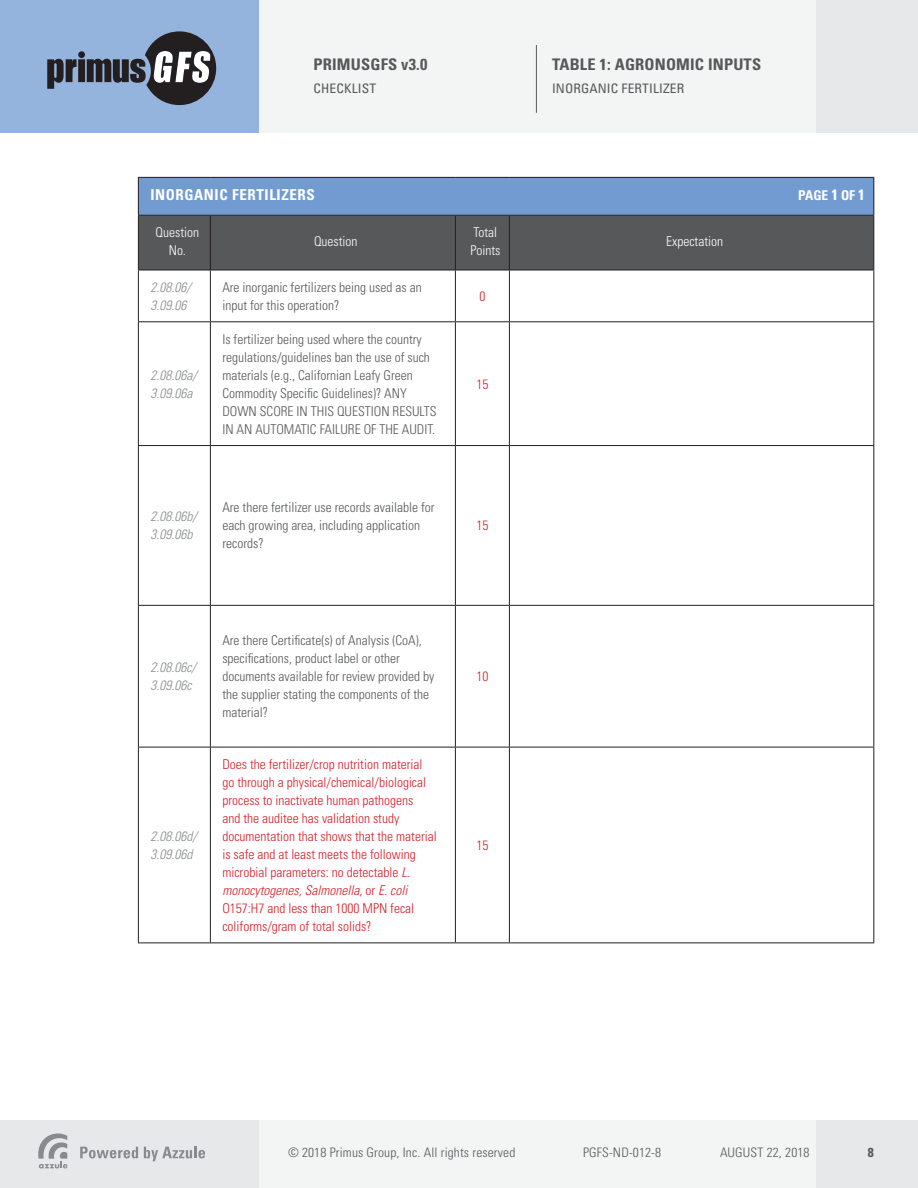
<style>
.page{position:relative;width:918px;height:1188px;background:#fff}
.page>*{position:absolute;margin:0;border:0;box-sizing:border-box;transform-origin:0 0}
.t1{font:700 condensed 16.05px "Univers LT Std";letter-spacing:.01em;color:#57585a}
.t2{font:700 condensed 15px "Univers LT Std";letter-spacing:.04em;color:#fff}
.t3{font:300 condensed 13.5px/18px "Univers LT Std";color:#57585a}
.t4{font:300 condensed 13.5px/18px "Univers LT Std";color:#d1232a}
.t5{font:italic 300 condensed 13.5px/18px "Univers LT Std";color:#898b8e}
.t6{font:300 condensed 13.5px/18px "Univers LT Std";color:#fff;text-align:center}
.t7{font:700 condensed 13.5px "Univers LT Std";color:#fff}
.t8{font:300 condensed 13.05px "Univers LT Std";letter-spacing:.01em;color:#57585a}
.t9{font:condensed 13.05px "Univers LT Std";letter-spacing:.01em;color:#57585a}
.t10{font:700 condensed 13.05px "Univers LT Std";color:#57585a}
.s1{font-size:15px}
.s2{font-style:italic}
</style>
<div class="page">
<div style="left:0;top:1120px;width:918px;height:68px;background:#f3f5f5"></div>
<div style="left:816px;top:1120px;width:102px;height:68px;background:#e7e8e9"></div>
<div style="left:0;top:1120px;width:259px;height:68px;background:#e7e8e9"></div>
<svg style="left:80px;top:1147px;width:58px;height:11px"></svg>
<svg style="left:144px;top:1147px;width:61px;height:14px"></svg>
<svg style="left:38px;top:1133px;width:30px;height:35px"></svg>
<div style="left:0;top:0;width:918px;height:132px;background:#f3f5f5"></div>
<div style="left:816px;top:0;width:102px;height:132px;background:#e7e8e9"></div>
<div style="left:0;top:0;width:259px;height:133px;background:#94b4dd"></div>
<svg style="left:47px;top:59px;width:30px;height:30px"></svg>
<div style="left:78px;top:59px;width:7px;height:23px;background:#231f20"></div>
<div style="left:78px;top:51px;width:7px;height:7px;background:#231f20;border-radius:50%"></div>
<svg style="left:87px;top:31px;width:129px;height:74px"></svg>
<hr style="left:536px;top:45px;width:1px;height:68px;background:#57585a">
<div style="left:138px;top:177px;width:736px;height:38px;background:#729cd1"></div>
<div style="left:139px;top:216px;width:734px;height:54px;background:#57585a"></div>
<hr style="left:138px;top:177px;width:72px;height:1px;background:#231f20">
<hr style="left:138px;top:178px;width:1px;height:37px;background:#231f20">
<hr style="left:210px;top:177px;width:245px;height:1px;background:#231f20">
<hr style="left:455px;top:177px;width:54px;height:1px;background:#231f20">
<hr style="left:509px;top:177px;width:365px;height:1px;background:#231f20">
<hr style="left:873px;top:178px;width:1px;height:37px;background:#231f20">
<hr style="left:138px;top:215px;width:72px;height:1px;background:#231f20">
<hr style="left:138px;top:216px;width:1px;height:54px;background:#231f20">
<hr style="left:210px;top:215px;width:245px;height:1px;background:#231f20">
<hr style="left:210px;top:216px;width:1px;height:54px;background:#231f20">
<hr style="left:455px;top:215px;width:54px;height:1px;background:#231f20">
<hr style="left:455px;top:216px;width:1px;height:54px;background:#231f20">
<hr style="left:509px;top:215px;width:365px;height:1px;background:#231f20">
<hr style="left:509px;top:216px;width:1px;height:54px;background:#231f20">
<hr style="left:873px;top:216px;width:1px;height:54px;background:#231f20">
<hr style="left:138px;top:270px;width:72px;height:1px;background:#231f20">
<hr style="left:138px;top:270px;width:1px;height:51px;background:#231f20">
<hr style="left:210px;top:270px;width:245px;height:1px;background:#231f20">
<hr style="left:210px;top:270px;width:1px;height:51px;background:#231f20">
<hr style="left:455px;top:270px;width:54px;height:1px;background:#231f20">
<hr style="left:455px;top:270px;width:1px;height:51px;background:#231f20">
<hr style="left:509px;top:270px;width:365px;height:1px;background:#231f20">
<hr style="left:509px;top:270px;width:1px;height:51px;background:#231f20">
<hr style="left:873px;top:270px;width:1px;height:51px;background:#231f20">
<hr style="left:138px;top:321px;width:72px;height:1px;background:#231f20">
<hr style="left:138px;top:322px;width:1px;height:123px;background:#231f20">
<hr style="left:210px;top:321px;width:245px;height:1px;background:#231f20">
<hr style="left:210px;top:322px;width:1px;height:123px;background:#231f20">
<hr style="left:455px;top:321px;width:54px;height:1px;background:#231f20">
<hr style="left:455px;top:322px;width:1px;height:123px;background:#231f20">
<hr style="left:509px;top:321px;width:365px;height:1px;background:#231f20">
<hr style="left:509px;top:322px;width:1px;height:123px;background:#231f20">
<hr style="left:873px;top:322px;width:1px;height:123px;background:#231f20">
<hr style="left:138px;top:445px;width:72px;height:1px;background:#231f20">
<hr style="left:138px;top:446px;width:1px;height:159px;background:#231f20">
<hr style="left:210px;top:445px;width:245px;height:1px;background:#231f20">
<hr style="left:210px;top:446px;width:1px;height:159px;background:#231f20">
<hr style="left:455px;top:445px;width:54px;height:1px;background:#231f20">
<hr style="left:455px;top:446px;width:1px;height:159px;background:#231f20">
<hr style="left:509px;top:445px;width:365px;height:1px;background:#231f20">
<hr style="left:509px;top:446px;width:1px;height:159px;background:#231f20">
<hr style="left:873px;top:446px;width:1px;height:159px;background:#231f20">
<hr style="left:138px;top:605px;width:72px;height:1px;background:#231f20">
<hr style="left:138px;top:606px;width:1px;height:141px;background:#231f20">
<hr style="left:210px;top:605px;width:245px;height:1px;background:#231f20">
<hr style="left:210px;top:606px;width:1px;height:141px;background:#231f20">
<hr style="left:455px;top:605px;width:54px;height:1px;background:#231f20">
<hr style="left:455px;top:606px;width:1px;height:141px;background:#231f20">
<hr style="left:509px;top:605px;width:365px;height:1px;background:#231f20">
<hr style="left:509px;top:606px;width:1px;height:141px;background:#231f20">
<hr style="left:873px;top:606px;width:1px;height:141px;background:#231f20">
<hr style="left:138px;top:747px;width:72px;height:1px;background:#231f20">
<hr style="left:138px;top:747px;width:1px;height:196px;background:#231f20">
<hr style="left:210px;top:747px;width:245px;height:1px;background:#231f20">
<hr style="left:210px;top:747px;width:1px;height:196px;background:#231f20">
<hr style="left:455px;top:747px;width:54px;height:1px;background:#231f20">
<hr style="left:455px;top:747px;width:1px;height:196px;background:#231f20">
<hr style="left:509px;top:747px;width:365px;height:1px;background:#231f20">
<hr style="left:509px;top:747px;width:1px;height:196px;background:#231f20">
<hr style="left:873px;top:747px;width:1px;height:196px;background:#231f20">
<hr style="left:138px;top:943px;width:72px;height:1px;background:#231f20">
<hr style="left:210px;top:943px;width:245px;height:1px;background:#231f20">
<hr style="left:455px;top:943px;width:54px;height:1px;background:#231f20">
<hr style="left:509px;top:943px;width:365px;height:1px;background:#231f20">
<p class="t1" style="left:314px;top:55px;width:115px">PRIMUSGFS v3.0</p>
<p class="t9" style="left:314px;top:80px;width:64px">CHECKLIST</p>
<p class="t1" style="left:552px;top:55px;width:211px">TABLE 1: AGRONOMIC INPUTS</p>
<p class="t9" style="left:552px;top:80px;width:134px">INORGANIC FERTILIZER</p>
<p class="t2" style="left:150px;top:186px;width:166px">INORGANIC FERTILIZERS</p>
<p class="t7" style="left:798px;top:187px;width:68px">PAGE <span class="s1">1</span> OF <span class="s1">1</span></p>
<p class="t6" style="left:156px;top:223px;width:45px">Question<br>No.</p>
<p class="t6" style="left:314px;top:232px;width:45px">Question</p>
<p class="t6" style="left:470px;top:223px;width:31px;text-align:left">Total<br>Points</p>
<p class="t6" style="left:666px;top:232px;width:58px">Expectation</p>
<p class="t5" style="left:150px;top:278px;width:42px">2.08.06/<br>3.09.06</p>
<p class="t3" style="left:222px;top:278px;width:201px">Are inorganic fertilizers being used as an input for this operation?</p>
<p class="t4" style="left:479px;top:287px;width:7px">0</p>
<p class="t5" style="left:150px;top:366px;width:48px">2.08.06a/<br>3.09.06a</p>
<p class="t3" style="left:222px;top:330px;width:216px">Is fertilizer being used where the country regulations/guidelines ban the use of such materials (e.g., Californian Leafy Green Commodity Specific Guidelines)? ANY DOWN SCORE IN THIS QUESTION RESULTS IN AN AUTOMATIC FAILURE OF THE AUDIT.</p>
<p class="t5" style="left:150px;top:508px;width:48px">2.08.06b/<br>3.09.06b</p>
<p class="t3" style="left:222px;top:499px;width:214px">Are there fertilizer use records available for each growing area, including application records?</p>
<p class="t5" style="left:150px;top:658px;width:47px">2.08.06c/<br>3.09.06c</p>
<p class="t5" style="left:150px;top:827px;width:48px">2.08.06d/<br>3.09.06d</p>
<p class="t3" style="left:222px;top:631px;width:214px">Are there Certificate(s) of Analysis (CoA), specifications, product label or other documents available for review provided by the supplier stating the components of the material?</p>
<p class="t4" style="left:222px;top:755px;width:216px">Does the fertilizer/crop nutrition material go through a physical/chemical/biological process to inactivate human pathogens<br>and the auditee has validation study documentation that shows that the material is safe and at least meets the following microbial parameters: no detectable <span class="s2">L. monocytogenes, Salmonella</span>, or <span class="s2">E. coli </span>O157:H7 and less than 1000 MPN fecal coliforms/gram of total solids?</p>
<p class="t4" style="left:476px;top:375px;width:13px">15</p>
<p class="t4" style="left:476px;top:517px;width:13px">15</p>
<p class="t4" style="left:476px;top:667px;width:13px">10</p>
<p class="t4" style="left:476px;top:836px;width:13px">15</p>
<p class="t8" style="left:288px;top:1145px;width:229px">© 2018 Primus Group, Inc. All rights reserved</p>
<p class="t8" style="left:583px;top:1145px;width:80px">PGFS-ND-012-8</p>
<p class="t8" style="left:720px;top:1145px;width:91px">AUGUST 22, 2018</p>
<p class="t10" style="left:868px;top:1145px;width:7px">8</p>
</div>
